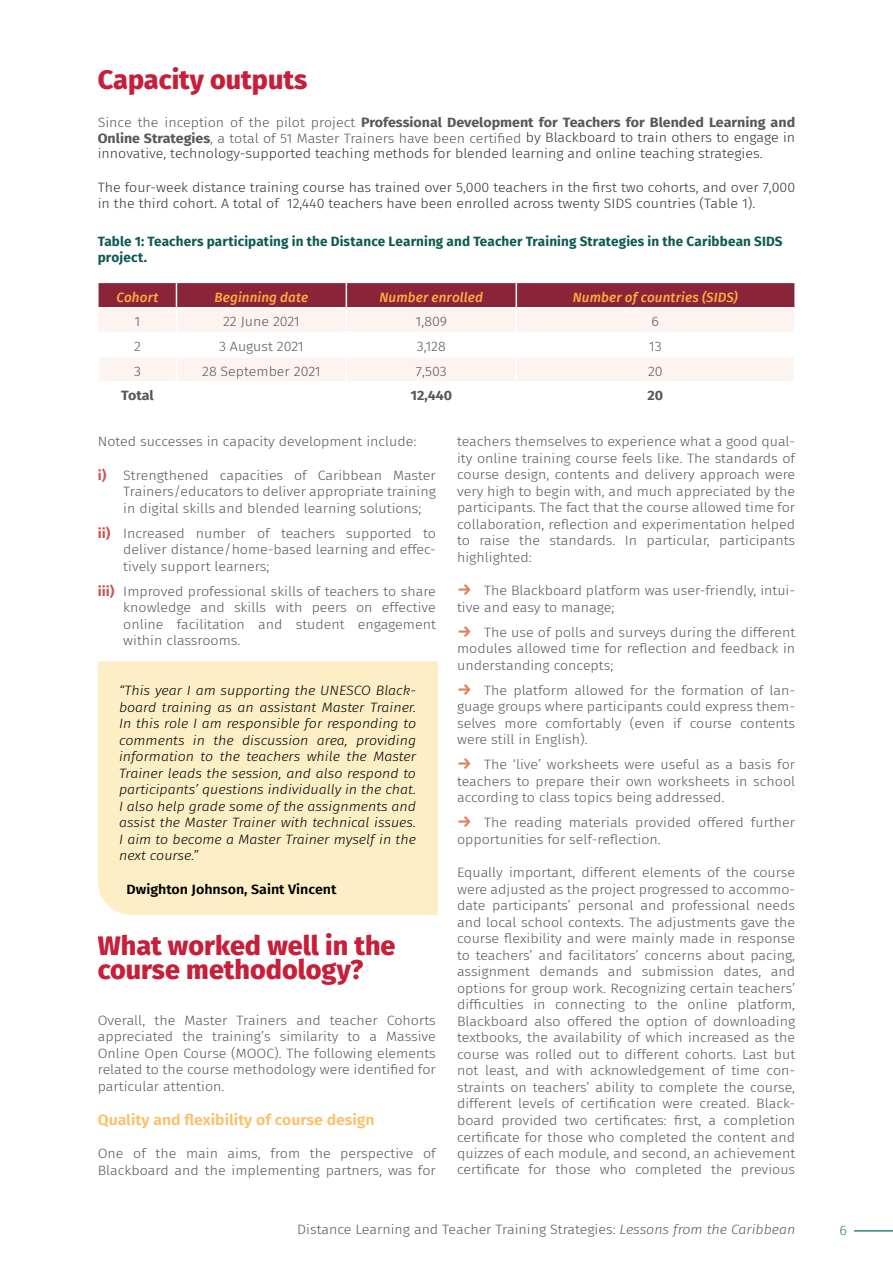
<style>
.page{position:relative;width:893px;height:1263px;background:#fff}
.page>*{position:absolute;margin:0;border:0;box-sizing:border-box;transform-origin:0 0}
.t1{font:800 27px/24px "Fira Sans";color:#c71f3a}
.t2{font:600 15px "Fira Sans";color:#fdbf66;scale:1.06 1}
.t3{font:300 13.5px/16.5px "Fira Sans";color:#57585a;text-align:justify;scale:1.06 1}
.t4{font:italic 300 13.5px/16.5px "Fira Sans";color:#000;text-align:justify;scale:1.06 1}
.t5{font:300 13.5px/16.5px "Fira Sans";color:#333;scale:1.06 1}
.t6{font:700 13.5px/16.5px "Fira Sans";letter-spacing:.01em;color:#0c5a55}
.t7{font:italic 500 13.5px "Fira Sans";letter-spacing:.01em;color:#fbb03f}
.t8{font:600 13.5px "Fira Sans";color:#000;scale:1.06 1}
.t9{font:700 13.5px "Fira Sans";color:#57585a;scale:1.06 1}
.t10{font:300 13.5px "Fira Sans";color:#27887a;scale:1.06 1}
.s1{font-weight:700}
.s2{color:#333}
.s3{font-weight:700;color:#d05454}
.s4{font-weight:700;font-size:16.5px;color:#dd835f}
.s5{font-style:italic}
</style>
<div class="page">
<svg style="left:98px;top:283px;width:697px;height:98px"></svg>
<div style="left:98px;top:661px;width:340px;height:254px;background:#feeec5"></div>
<hr style="left:854px;top:1230px;width:39px;height:1px;background:#27887a">
<h1 class="t1" style="left:98px;top:65px;width:211px">Capacity outputs</h1>
<p class="t3" style="left:98px;top:114px;width:659px">Since the inception of the pilot project <span class="s1">Professional Development for Teachers for Blended Learning and<br>Online Strategies</span>, a total of 51 Master Trainers have been certified <span class="s2">by Blackboard to train others to engage in</span></p>
<p class="t5" style="left:98px;top:145px;width:629px">innovative, technology-supported teaching methods for blended learning and online teaching strategies.</p>
<p class="t5" style="left:98px;top:179px;width:659px">The four-week distance training course has trained over 5,000 teachers in the first two cohorts, and over 7,000 in the third cohort. A total of 12,440 teachers have been enrolled across twenty SIDS countries (Table 1).</p>
<p class="t6" style="left:98px;top:232px;width:686px">Table 1: Teachers participating in the Distance Learning and Teacher Training Strategies in the Caribbean SIDS project.</p>
<p class="t7" style="left:117px;top:286px;width:44px">Cohort</p>
<p class="t7" style="left:215px;top:286px;width:95px">Beginning date</p>
<p class="t7" style="left:380px;top:286px;width:105px">Number enrolled</p>
<p class="t7" style="left:573px;top:286px;width:167px">Number of countries (SIDS)</p>
<p class="t3" style="left:135px;top:313px;width:7px">1</p>
<p class="t3" style="left:223px;top:313px;width:74px">22 June 2021</p>
<p class="t3" style="left:416px;top:313px;width:31px">1,809</p>
<p class="t3" style="left:652px;top:313px;width:9px">6</p>
<p class="t3" style="left:134px;top:338px;width:8px">2</p>
<p class="t3" style="left:219px;top:338px;width:81px">3 August 2021</p>
<p class="t3" style="left:417px;top:338px;width:29px">3,128</p>
<p class="t3" style="left:649px;top:338px;width:14px">13</p>
<p class="t3" style="left:134px;top:363px;width:8px">3</p>
<p class="t3" style="left:202px;top:363px;width:113px">28 September 2021</p>
<p class="t3" style="left:416px;top:363px;width:31px">7,503</p>
<p class="t3" style="left:648px;top:363px;width:15px">20</p>
<p class="t9" style="left:121px;top:384px;width:32px">Total</p>
<p class="t9" style="left:411px;top:384px;width:41px">12,440</p>
<p class="t9" style="left:647px;top:384px;width:16px">20</p>
<p class="t3" style="left:98px;top:433px;width:302px">Noted successes in capacity development include:</p>
<p class="t3" style="left:123px;top:467px;width:296px;text-indent:-26px"><span class="s3">i)</span> Strengthened capacities of Caribbean Master Trainers/educators to deliver appropriate training in digital skills and blended learning solutions;</p>
<p class="t3" style="left:123px;top:525px;width:296px;text-indent:-26px"><span class="s3">ii)</span> Increased number of teachers supported to deliver distance/home-based learning and effec&shy;tively support learners;</p>
<p class="t3" style="left:123px;top:583px;width:296px;text-indent:-26px"><span class="s3">iii)</span> Improved professional skills of teachers to share knowledge and skills with peers on effective online facilitation and student engagement within classrooms.</p>
<p class="t3" style="left:457px;top:433px;width:320px">teachers themselves to experience what a good qual&shy;ity online training course feels like. The standards of course design, contents and delivery approach were very high to begin with, and much appreciated by the participants. The fact that the course allowed time for collaboration, reflection and experimentation helped to raise the standards. In particular, participants highlighted:</p>
<p class="t3" style="left:457px;top:582px;width:320px"><span class="s4">→</span> The Blackboard platform was user-friendly, intui&shy;tive and easy to manage;</p>
<p class="t3" style="left:457px;top:624px;width:320px"><span class="s4">→</span> The use of polls and surveys during the different modules allowed time for reflection and feedback in understanding concepts;</p>
<p class="t3" style="left:457px;top:682px;width:320px"><span class="s4">→</span> The platform allowed for the formation of lan&shy;guage groups where participants could express them&shy;selves more comfortably (even if course contents were still in English).</p>
<p class="t3" style="left:457px;top:756px;width:320px"><span class="s4">→</span> The ‘live’ worksheets were useful as a basis for teachers to prepare their own worksheets in school according to class topics being addressed.</p>
<p class="t3" style="left:457px;top:814px;width:320px"><span class="s4">→</span> The reading materials provided offered further opportunities for self-reflection.</p>
<p class="t3" style="left:457px;top:864px;width:320px">Equally important, different elements of the course were adjusted as the project progressed to accommo&shy;date participants’ personal and professional needs and local school contexts. The adjustments gave the course flexibility and were mainly made in response to teachers’ and facilitators’ concerns about pacing, assignment demands and submission dates, and options for group work. Recognizing certain teachers’ difficulties in connecting to the online platform, Blackboard also offered the option of downloading textbooks, the availability of which increased as the course was rolled out to different cohorts. Last but not least, and with acknowledgement of time con&shy;straints on teachers’ ability to complete the course, different levels of certification were created. Black&shy;board provided two certificates: first, a completion certificate for those who completed the content and quizzes of each module, and second, an achievement certificate for those who completed the previous</p>
<p class="t4" style="left:119px;top:682px;width:282px">“This year I am supporting the UNESCO Black&shy;board training as an assistant Master Trainer.<br>In this role I am responsible for responding to comments in the discussion area, providing information to the teachers while the Master Trainer leads the session, and also respond to participants’ questions individually in the chat.<br>I also help grade some of the assignments and assist the Master Trainer with technical issues.<br>I aim to become a Master Trainer myself in the next course.”</p>
<p class="t8" style="left:127px;top:878px;width:200px">Dwighton Johnson, Saint Vincent</p>
<h1 class="t1" style="left:98px;top:931px;width:299px">What worked well in the course methodology?</h1>
<p class="t3" style="left:98px;top:1012px;width:320px">Overall, the Master Trainers and teacher Cohorts appreciated the training’s similarity to a Massive Online Open Course (MOOC). The following elements related to the course methodology were identified for particular attention.</p>
<p class="t2" style="left:98px;top:1107px;width:263px">Quality and flexibility of course design</p>
<p class="t3" style="left:98px;top:1145px;width:320px">One of the main aims, from the perspective of<br>Blackboard and the implementing partners, was for</p>
<p class="t3" style="left:297px;top:1220px;width:471px">Distance Learning and Teacher Training Strategies: <span class="s5">Lessons from the Caribbean</span></p>
<p class="t10" style="left:840px;top:1221px;width:9px">6</p>
</div>
